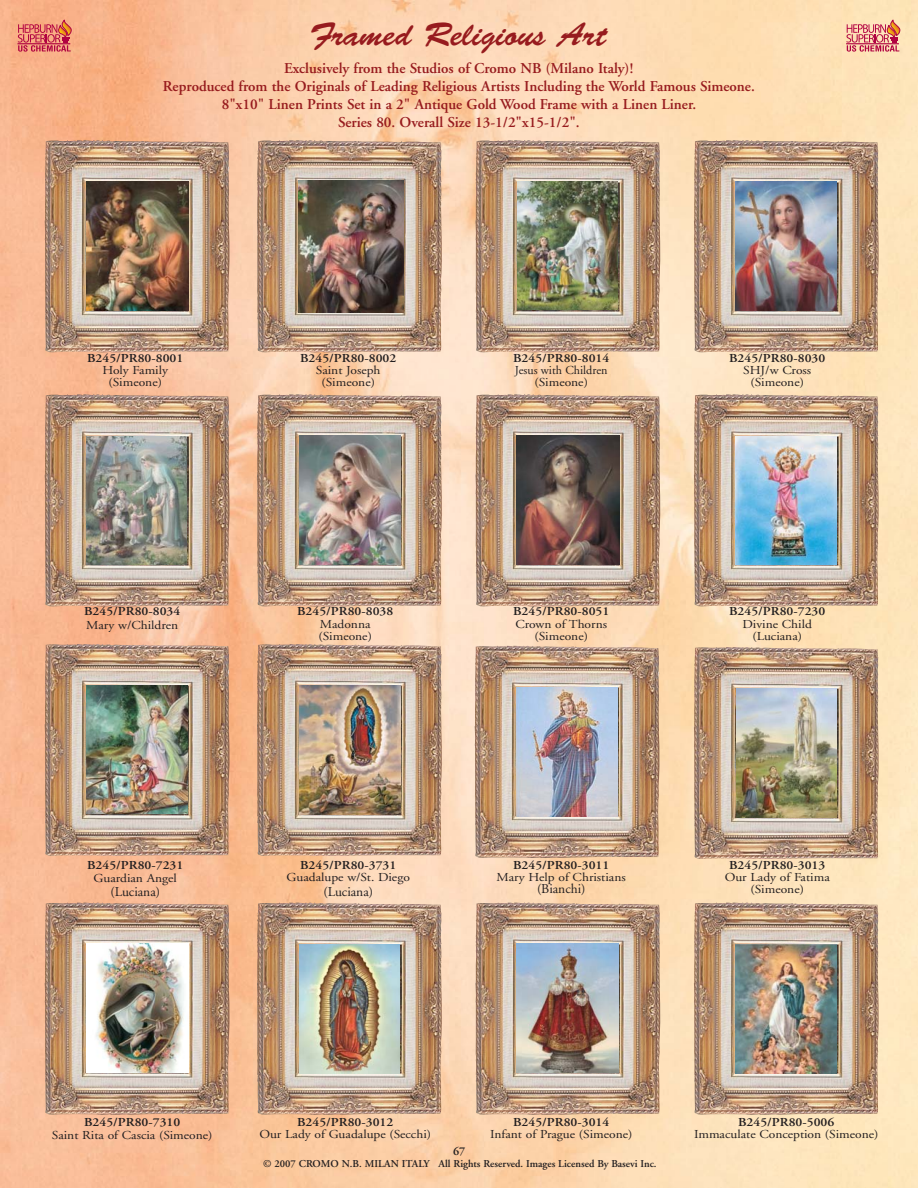
<style>
.page{position:relative;width:918px;height:1188px;background:#fff}
.page>*{position:absolute;margin:0;border:0;box-sizing:border-box;transform-origin:0 0}
.t1{font:33px "Brush Script Std";color:#971b1e}
.t2{font:600 15px/18px "Adobe Garamond";color:#971b1e;text-align:center}
.t3{font:13.5px "Adobe Garamond";color:#231f20}
.t4{font:12.15px/12.1px "Adobe Garamond";color:#231f20;text-align:center;scale:1.11 1}
.t5{font:600 12.15px "Adobe Garamond";color:#231f20;scale:1.11 1}
.t6{font:12.15px/12.1px "Adobe Garamond";color:#231f20;text-align:center}
.t7{font:600 12px "Adobe Garamond";color:#231f20}
.t8{font:600 10.5px "Adobe Garamond";color:#231f20}
</style>
<div class="page">
<img style="left:44px;top:140px;width:186px;height:213px">
<img style="left:257px;top:140px;width:185px;height:213px">
<img style="left:475px;top:140px;width:186px;height:213px">
<img style="left:693px;top:140px;width:186px;height:213px">
<img style="left:44px;top:394px;width:186px;height:213px">
<img style="left:257px;top:394px;width:185px;height:213px">
<img style="left:475px;top:394px;width:186px;height:213px">
<img style="left:693px;top:394px;width:186px;height:213px">
<img style="left:44px;top:644px;width:186px;height:212px">
<img style="left:257px;top:644px;width:185px;height:212px">
<img style="left:693px;top:647px;width:186px;height:212px">
<img style="left:44px;top:903px;width:186px;height:212px">
<img style="left:257px;top:903px;width:185px;height:212px">
<img style="left:475px;top:903px;width:186px;height:212px">
<img style="left:693px;top:903px;width:186px;height:212px">
<img style="left:474px;top:646px;width:186px;height:212px">
<img style="left:87px;top:181px;width:101px;height:130px">
<img style="left:518px;top:182px;width:100px;height:128px">
<img style="left:735px;top:182px;width:101px;height:128px">
<img style="left:87px;top:436px;width:100px;height:129px">
<img style="left:299px;top:435px;width:102px;height:130px">
<img style="left:516px;top:435px;width:104px;height:129px">
<img style="left:735px;top:437px;width:102px;height:127px">
<img style="left:86px;top:686px;width:102px;height:128px">
<img style="left:299px;top:686px;width:101px;height:128px">
<img style="left:516px;top:688px;width:101px;height:128px">
<img style="left:736px;top:689px;width:100px;height:128px">
<img style="left:86px;top:944px;width:102px;height:128px">
<img style="left:735px;top:945px;width:102px;height:129px">
<img style="left:517px;top:944px;width:102px;height:129px">
<img style="left:299px;top:945px;width:100px;height:128px">
<img style="left:298px;top:181px;width:106px;height:131px">
<svg style="left:18px;top:19px;width:55px;height:33px;background:#e07569"></svg>
<hr style="left:17px;top:43px;width:53px;height:1px;background:#b00241">
<svg style="left:846px;top:20px;width:54px;height:32px;background:#e29388"></svg>
<hr style="left:846px;top:43px;width:53px;height:1px;background:#b00241">
<h1 class="t1" style="left:310px;top:25px;width:298px">Framed Religious Art</h1>
<p class="t2" style="left:163px;top:60px;width:593px">Exclusively from the Studios of Cromo NB (Milano Italy)!<br>Reproduced from the Originals of Leading Religious Artists Including the World Famous Simeone.<br>8"x10" Linen Prints Set in a 2" Antique Gold Wood Frame with a Linen Liner.<br>Series 80. Overall Size 13-1/2"x15-1/2".</p>
<p class="t5" style="left:87px;top:353px;width:88px">B245/PR80-8001</p>
<p class="t4" style="left:102px;top:365px;width:61px">Holy Family (Simeone)</p>
<p class="t5" style="left:300px;top:353px;width:88px">B245/PR80-8002</p>
<p class="t4" style="left:316px;top:365px;width:60px">Saint Joseph (Simeone)</p>
<p class="t5" style="left:513px;top:353px;width:88px">B245/PR80-8014</p>
<p class="t6" style="left:515px;top:365px;width:94px">Jesus with Children (Simeone)</p>
<p class="t5" style="left:729px;top:353px;width:88px">B245/PR80-8030</p>
<p class="t4" style="left:743px;top:365px;width:63px">SHJ/w Cross (Simeone)</p>
<p class="t5" style="left:84px;top:607px;width:88px">B245/PR80-8034</p>
<p class="t4" style="left:86px;top:620px;width:84px">Mary w/Children</p>
<p class="t5" style="left:297px;top:607px;width:88px">B245/PR80-8038</p>
<p class="t4" style="left:318px;top:619px;width:50px;text-align:left">Madonna (Simeone)</p>
<p class="t5" style="left:513px;top:607px;width:88px">B245/PR80-8051</p>
<p class="t4" style="left:515px;top:619px;width:84px">Crown of Thorns (Simeone)</p>
<p class="t5" style="left:729px;top:607px;width:88px">B245/PR80-7230</p>
<p class="t4" style="left:743px;top:619px;width:64px">Divine Child (Luciana)</p>
<p class="t5" style="left:87px;top:860px;width:88px">B245/PR80-7231</p>
<p class="t4" style="left:94px;top:873px;width:77px">Guardian Angel</p>
<p class="t3" style="left:110px;top:886px;width:51px">(Luciana)</p>
<p class="t5" style="left:300px;top:860px;width:88px">B245/PR80-3731</p>
<p class="t4" style="left:287px;top:872px;width:113px">Guadalupe w/St. Diego</p>
<p class="t3" style="left:323px;top:886px;width:51px">(Luciana)</p>
<p class="t5" style="left:513px;top:860px;width:88px">B245/PR80-3011</p>
<p class="t4" style="left:497px;top:872px;width:118px">Mary Help of Christians</p>
<p class="t3" style="left:537px;top:883px;width:50px">(Bianchi)</p>
<p class="t5" style="left:729px;top:860px;width:88px">B245/PR80-3013</p>
<p class="t4" style="left:725px;top:872px;width:96px">Our Lady of Fatima (Simeone)</p>
<p class="t5" style="left:84px;top:1117px;width:88px">B245/PR80-7310</p>
<p class="t4" style="left:52px;top:1131px;width:146px">Saint Rita of Cascia (Simeone)</p>
<p class="t5" style="left:297px;top:1117px;width:88px">B245/PR80-3012</p>
<p class="t4" style="left:259px;top:1129px;width:156px">Our Lady of Guadalupe (Secchi)</p>
<p class="t7" style="left:453px;top:1146px;width:14px">67</p>
<p class="t5" style="left:513px;top:1117px;width:88px">B245/PR80-3014</p>
<p class="t4" style="left:490px;top:1129px;width:130px">Infant of Prague (Simeone)</p>
<p class="t8" style="left:263px;top:1160px;width:395px">© 2007 CROMO N.B. MILAN ITALY All Rights Reserved. Images Licensed By Basevi Inc.</p>
<p class="t5" style="left:738px;top:1117px;width:88px">B245/PR80-5006</p>
<p class="t4" style="left:694px;top:1129px;width:168px">Immaculate Conception (Simeone)</p>
</div>
